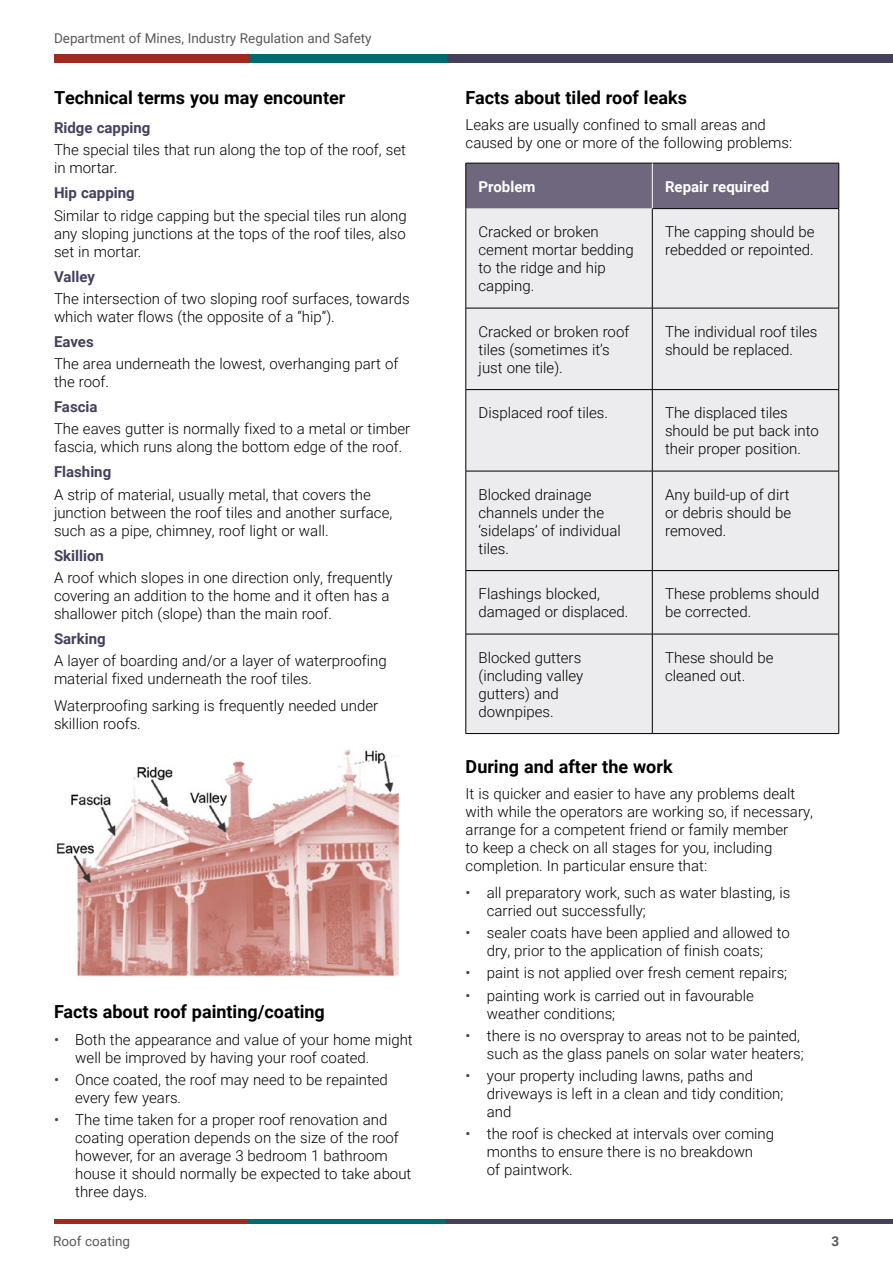
<style>
.page{position:relative;width:893px;height:1263px;background:#fff}
.page>*{position:absolute;margin:0;border:0;box-sizing:border-box;transform-origin:0 0}
.t1{font:700 18px "Roboto";color:#000}
.t2{font:300 15px/18px "Roboto";color:#000}
.t3{font:700 15px "Roboto";color:#45415d}
.t4{font:700 15px "Roboto";color:#fff}
.t5{font:13.5px "Roboto";color:#58595b}
.t6{font:700 13.5px "Roboto";color:#58595b}
.s1{font-weight:400;color:#45415d}
</style>
<div class="page">
<div style="left:446px;top:54px;width:447px;height:9px;background:#45415d"></div>
<div style="left:54px;top:54px;width:196px;height:9px;background:#a02a1d"></div>
<div style="left:250px;top:54px;width:196px;height:9px;background:#006b6e"></div>
<div style="left:445px;top:1219px;width:448px;height:5px;background:#45415d"></div>
<div style="left:54px;top:1219px;width:195px;height:5px;background:#a02a1d"></div>
<div style="left:249px;top:1219px;width:196px;height:5px;background:#006b6e"></div>
<img style="left:56px;top:749px;width:343px;height:228px">
<div style="left:467px;top:164px;width:371px;height:45px;background:#6f677e"></div>
<div style="left:467px;top:209px;width:371px;height:524px;background:#ecebed"></div>
<hr style="left:652px;top:163px;width:187px;height:1px;background:#000">
<hr style="left:838px;top:163px;width:1px;height:45px;background:#000">
<hr style="left:466px;top:209px;width:1px;height:99px;background:#000">
<hr style="left:652px;top:208px;width:187px;height:1px;background:#000">
<hr style="left:652px;top:209px;width:1px;height:99px;background:#000">
<hr style="left:838px;top:209px;width:1px;height:99px;background:#000">
<hr style="left:466px;top:308px;width:186px;height:1px;background:#000">
<hr style="left:466px;top:308px;width:1px;height:81px;background:#000">
<hr style="left:652px;top:308px;width:187px;height:1px;background:#000">
<hr style="left:652px;top:308px;width:1px;height:81px;background:#000">
<hr style="left:838px;top:308px;width:1px;height:81px;background:#000">
<hr style="left:466px;top:389px;width:186px;height:1px;background:#000">
<hr style="left:466px;top:390px;width:1px;height:81px;background:#000">
<hr style="left:652px;top:389px;width:187px;height:1px;background:#000">
<hr style="left:652px;top:390px;width:1px;height:81px;background:#000">
<hr style="left:838px;top:390px;width:1px;height:81px;background:#000">
<hr style="left:466px;top:471px;width:186px;height:1px;background:#000">
<hr style="left:466px;top:471px;width:1px;height:99px;background:#000">
<hr style="left:652px;top:471px;width:187px;height:1px;background:#000">
<hr style="left:652px;top:471px;width:1px;height:99px;background:#000">
<hr style="left:838px;top:471px;width:1px;height:99px;background:#000">
<hr style="left:466px;top:570px;width:186px;height:1px;background:#000">
<hr style="left:466px;top:571px;width:1px;height:63px;background:#000">
<hr style="left:652px;top:570px;width:187px;height:1px;background:#000">
<hr style="left:652px;top:571px;width:1px;height:63px;background:#000">
<hr style="left:838px;top:571px;width:1px;height:63px;background:#000">
<hr style="left:466px;top:634px;width:186px;height:1px;background:#000">
<hr style="left:466px;top:634px;width:1px;height:99px;background:#000">
<hr style="left:652px;top:634px;width:187px;height:1px;background:#000">
<hr style="left:652px;top:634px;width:1px;height:99px;background:#000">
<hr style="left:838px;top:634px;width:1px;height:99px;background:#000">
<hr style="left:466px;top:733px;width:186px;height:1px;background:#000">
<hr style="left:652px;top:733px;width:187px;height:1px;background:#000">
<hr style="left:466px;top:163px;width:1px;height:46px;background:#000">
<hr style="left:466px;top:163px;width:186px;height:1px;background:#000">
<hr style="left:652px;top:163px;width:1px;height:45px;background:#fff">
<p class="t5" style="left:54px;top:28px;width:319px">Department of Mines, Industry Regulation and Safety</p>
<h2 class="t1" style="left:54px;top:85px;width:293px">Technical terms you may encounter</h2>
<h3 class="t3" style="left:54px;top:117px;width:98px">Ridge capping</h3>
<p class="t2" style="left:54px;top:141px;width:353px">The special tiles that run along the top of the roof, set in mortar.</p>
<h3 class="t3" style="left:54px;top:183px;width:82px">Hip capping</h3>
<p class="t2" style="left:54px;top:206px;width:354px;text-align:justify">Similar to ridge capping but the special tiles run along any sloping junctions at the tops of the roof tiles, also set in mortar.</p>
<h3 class="t3" style="left:54px;top:266px;width:43px">Valley</h3>
<p class="t2" style="left:54px;top:289px;width:357px">The intersection of two sloping roof surfaces, towards which water flows (the opposite of a “hip”).</p>
<h3 class="t3" style="left:54px;top:331px;width:41px">Eaves</h3>
<p class="t2" style="left:54px;top:354px;width:346px">The area underneath the lowest, overhanging part of the roof.</p>
<h3 class="t3" style="left:54px;top:396px;width:45px">Fascia</h3>
<p class="t2" style="left:54px;top:420px;width:358px">The eaves gutter is normally fixed to a metal or timber fascia, which runs along the bottom edge of the roof.</p>
<h3 class="t3" style="left:54px;top:462px;width:59px">Flashing</h3>
<p class="t2" style="left:54px;top:485px;width:340px">A strip of material, usually metal, that covers the junction between the roof tiles and another surface, such as a pipe, chimney, roof light or wall.</p>
<h3 class="t3" style="left:54px;top:545px;width:52px">Skillion</h3>
<p class="t2" style="left:54px;top:568px;width:340px">A roof which slopes in one direction only, frequently covering an addition to the home and it often has a shallower pitch (slope) than the main roof.</p>
<h3 class="t3" style="left:54px;top:628px;width:53px">Sarking</h3>
<p class="t2" style="left:54px;top:651px;width:334px">A layer of boarding and/or a layer of waterproofing material fixed underneath the roof tiles.</p>
<p class="t2" style="left:54px;top:696px;width:326px">Waterproofing sarking is frequently needed under skillion roofs.</p>
<h2 class="t1" style="left:54px;top:999px;width:272px">Facts about roof painting/coating</h2>
<p class="t2" style="left:75px;top:1030px;width:339px;text-indent:-21px"><span class="s1">•</span> Both the appearance and value of your home might well be improved by having your roof coated.</p>
<p class="t2" style="left:75px;top:1070px;width:314px;text-indent:-21px"><span class="s1">•</span> Once coated, the roof may need to be repainted every few years.</p>
<p class="t2" style="left:75px;top:1110px;width:338px;text-indent:-21px"><span class="s1">•</span> The time taken for a proper roof renovation and coating operation depends on the size of the roof however, for an average 3 bedroom 1 bathroom house it should normally be expected to take about three days.</p>
<h2 class="t1" style="left:466px;top:85px;width:223px">Facts about tiled roof leaks</h2>
<p class="t2" style="left:466px;top:116px;width:328px">Leaks are usually confined to small areas and caused by one or more of the following problems:</p>
<p class="t4" style="left:479px;top:176px;width:58px">Problem</p>
<p class="t4" style="left:665px;top:176px;width:106px">Repair required</p>
<p class="t2" style="left:479px;top:222px;width:157px">Cracked or broken cement mortar bedding to the ridge and hip capping.</p>
<p class="t2" style="left:665px;top:222px;width:151px">The capping should be rebedded or repointed.</p>
<p class="t2" style="left:479px;top:322px;width:152px">Cracked or broken roof tiles (sometimes it’s just one tile).</p>
<p class="t2" style="left:665px;top:322px;width:154px">The individual roof tiles should be replaced.</p>
<p class="t2" style="left:479px;top:403px;width:131px">Displaced roof tiles.</p>
<p class="t2" style="left:665px;top:403px;width:155px">The displaced tiles should be put back into their proper position.</p>
<p class="t2" style="left:479px;top:485px;width:144px">Blocked drainage channels under the ‘sidelaps’ of individual tiles.</p>
<p class="t2" style="left:665px;top:485px;width:128px;text-align:justify">Any build-up of dirt or debris should be removed.</p>
<p class="t2" style="left:479px;top:584px;width:151px">Flashings blocked, damaged or displaced.</p>
<p class="t2" style="left:665px;top:584px;width:156px">These problems should be corrected.</p>
<p class="t2" style="left:479px;top:648px;width:106px">Blocked gutters (including valley gutters) and downpipes.</p>
<p class="t2" style="left:665px;top:648px;width:110px">These should be cleaned out.</p>
<h2 class="t1" style="left:466px;top:754px;width:209px">During and after the work</h2>
<p class="t2" style="left:466px;top:784px;width:349px">It is quicker and easier to have any problems dealt with while the operators are working so, if necessary, arrange for a competent friend or family member<br>to keep a check on all stages for you, including completion. In particular ensure that:</p>
<p class="t2" style="left:487px;top:883px;width:305px;text-indent:-21px"><span class="s1">•</span> all preparatory work, such as water blasting, is carried out successfully;</p>
<p class="t2" style="left:466px;top:923px;width:326px;text-align:center"><span class="s1">•</span> sealer coats have been applied and allowed to dry, prior to the application of finish coats;</p>
<p class="t2" style="left:466px;top:963px;width:323px"><span class="s1">•</span> paint is not applied over fresh cement repairs;</p>
<p class="t2" style="left:487px;top:986px;width:269px;text-indent:-21px"><span class="s1">•</span> painting work is carried out in favourable weather conditions;</p>
<p class="t2" style="left:466px;top:1026px;width:339px;text-align:right"><span class="s1">•</span> there is no overspray to areas not to be painted, such as the glass panels on solar water heaters;</p>
<p class="t2" style="left:487px;top:1066px;width:298px;text-indent:-21px"><span class="s1">•</span> your property including lawns, paths and driveways is left in a clean and tidy condition; and</p>
<p class="t2" style="left:487px;top:1124px;width:289px;text-indent:-21px"><span class="s1">•</span> the roof is checked at intervals over coming months to ensure there is no breakdown<br>of paintwork.</p>
<p class="t5" style="left:53px;top:1231px;width:78px">Roof coating</p>
<p class="t6" style="left:831px;top:1231px;width:9px">3</p>
</div>
